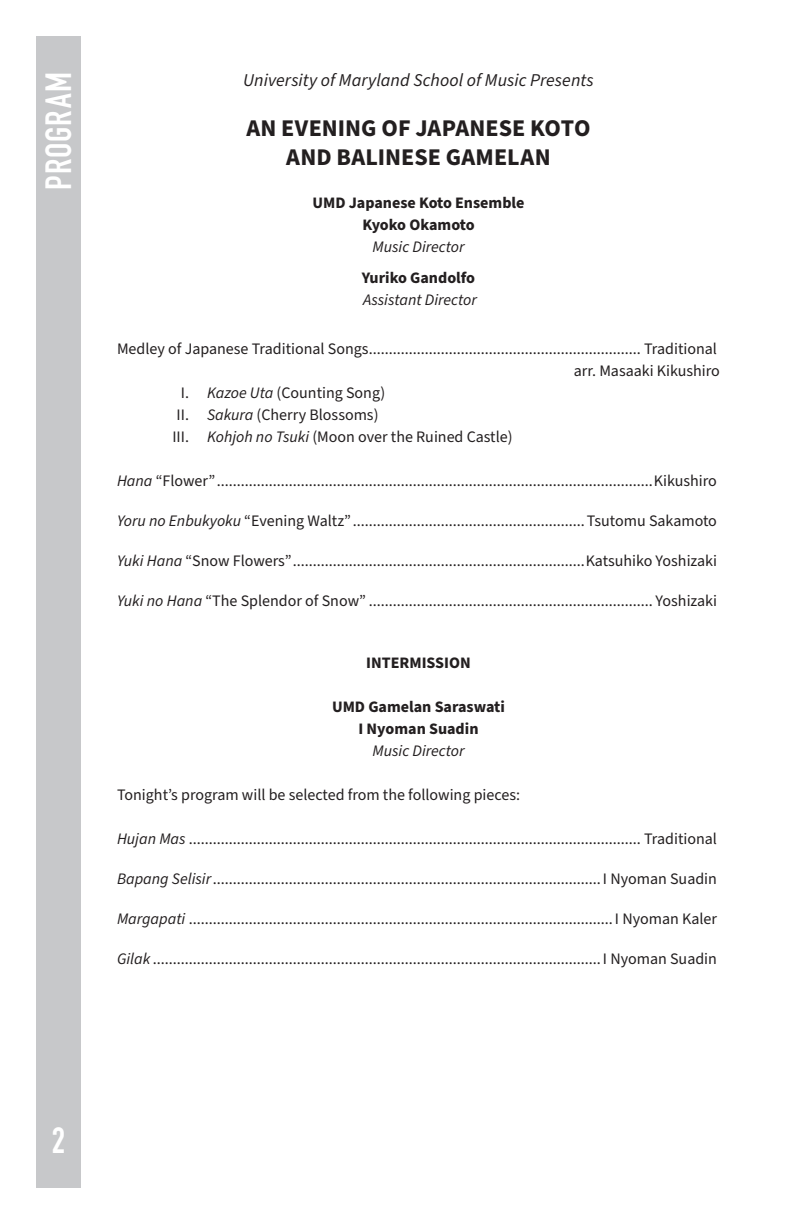
<style>
.page{position:relative;width:792px;height:1224px;background:#fff}
.page>*{position:absolute;margin:0;border:0;box-sizing:border-box;transform-origin:0 0}
.Headings{font:700 36px "DIN Condensed";letter-spacing:.025em;color:#fff}
.t1{font:700 24px/28.8px "Source Sans Pro";color:#231f20;text-align:center}
.t2{font:italic 18px "Source Sans Pro";letter-spacing:.005em;color:#231f20}
.t3{font:16px "Source Sans Pro";color:#231f20}
.t4{font:italic 16px/22px "Source Sans Pro";color:#231f20;text-align:center}
.t5{font:700 16px "Source Sans Pro";color:#231f20}
.s1{font-weight:700;font-style:normal}
.s2{font-style:italic}
</style>
<div class="page">
<div style="left:36px;top:36px;width:45px;height:1152px;background:#c7c8ca"></div>
<p class="Headings" style="left:34px;top:190px;width:119px;rotate:-90deg">PROGRAM</p>
<p class="t2" style="left:243px;top:68px;width:352px">University of Maryland School of Music Presents</p>
<p class="t1" style="left:246px;top:114px;width:346px">AN EVENING OF JAPANESE KOTO<br>AND BALINESE GAMELAN</p>
<p class="t5" style="left:312px;top:192px;width:214px">UMD Japanese Koto Ensemble</p>
<p class="t4" style="left:362px;top:214px;width:114px"><span class="s1">Kyoko Okamoto<br></span>Music Director</p>
<p class="t4" style="left:362px;top:267px;width:117px;text-align:left"><span class="s1">Yuriko Gandolfo<br></span>Assistant Director</p>
<p class="t3" style="left:117px;top:338px;width:602px">Medley of Japanese Traditional Songs.................................................................... Traditional</p>
<p class="t3" style="left:574px;top:360px;width:148px">arr. Masaaki Kikushiro</p>
<p class="t3" style="left:181px;top:382px;width:206px">I. <span class="s2">Kazoe Uta</span> (Counting Song)</p>
<p class="t3" style="left:177px;top:404px;width:203px">II. <span class="s2">Sakura</span> (Cherry Blossoms)</p>
<p class="t3" style="left:172px;top:426px;width:342px">III. <span class="s2">Kohjoh no Tsuki</span> (Moon over the Ruined Castle)</p>
<p class="t3" style="left:117px;top:470px;width:602px"><span class="s2">Hana</span> “Flower”.............................................................................................................Kikushiro</p>
<p class="t3" style="left:117px;top:510px;width:601px"><span class="s2">Yoru no Enbukyoku</span> “Evening Waltz” ..........................................................Tsutomu Sakamoto</p>
<p class="t3" style="left:117px;top:550px;width:601px"><span class="s2">Yuki Hana</span> “Snow Flowers”.........................................................................Katsuhiko Yoshizaki</p>
<p class="t3" style="left:117px;top:590px;width:602px"><span class="s2">Yuki no Hana</span> “The Splendor of Snow” ....................................................................... Yoshizaki</p>
<p class="t5" style="left:366px;top:652px;width:106px">INTERMISSION</p>
<p class="t5" style="left:332px;top:696px;width:174px">UMD Gamelan Saraswati</p>
<p class="t5" style="left:358px;top:718px;width:122px">I Nyoman Suadin</p>
<p class="t4" style="left:373px;top:741px;width:93px">Music Director</p>
<p class="t3" style="left:117px;top:784px;width:405px">Tonight’s program will be selected from the following pieces:</p>
<p class="t3" style="left:117px;top:828px;width:602px"><span class="s2">Hujan Mas</span> ................................................................................................................. Traditional</p>
<p class="t3" style="left:117px;top:868px;width:602px"><span class="s2">Bapang Selisir</span>.................................................................................................I Nyoman Suadin</p>
<p class="t3" style="left:117px;top:908px;width:602px"><span class="s2">Margapati</span> ..........................................................................................................I Nyoman Kaler</p>
<p class="t3" style="left:117px;top:948px;width:602px"><span class="s2">Gilak</span> ................................................................................................................I Nyoman Suadin</p>
<h1 class="Headings" style="left:52px;top:1116px;width:15px">2</h1>
</div>
